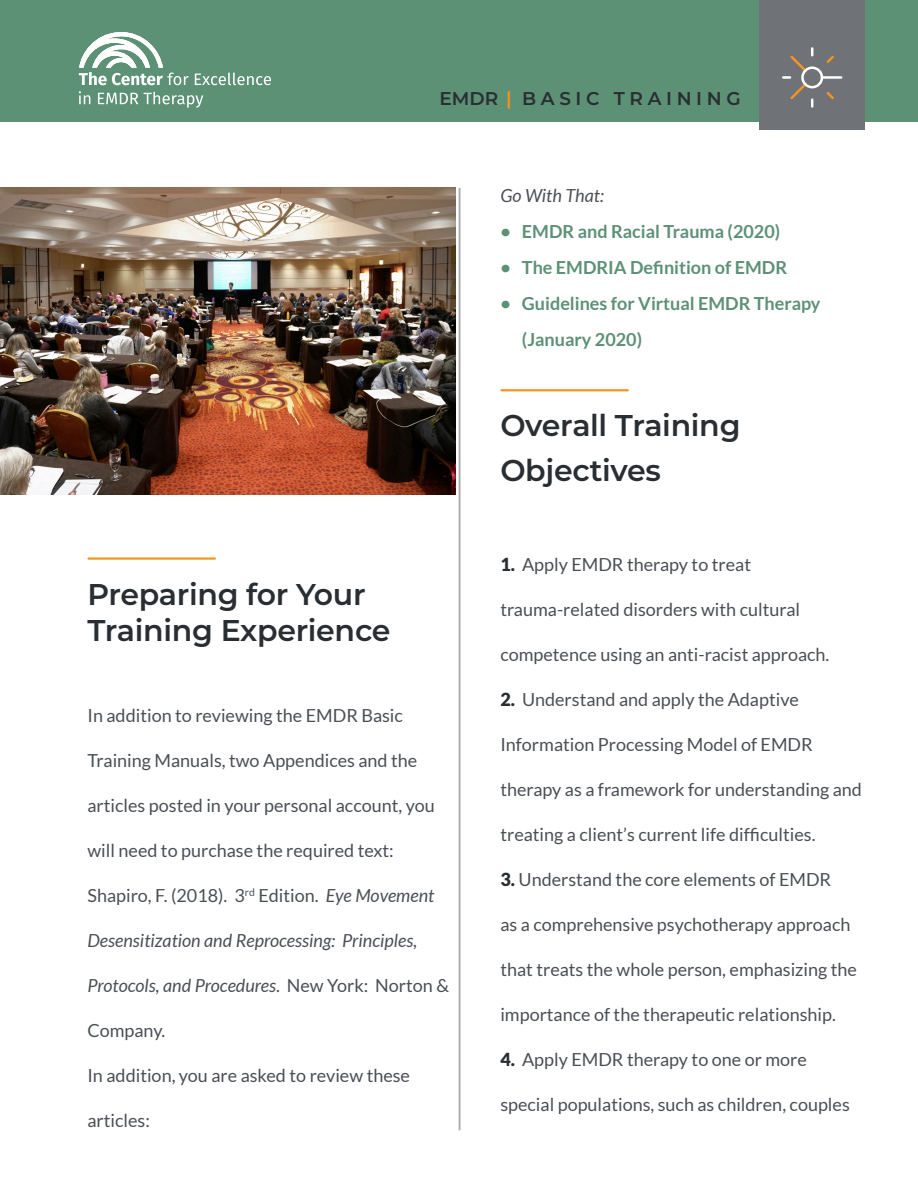
<style>
.page{position:relative;width:918px;height:1188px;background:#fff}
.page>*{position:absolute;margin:0;border:0;box-sizing:border-box;transform-origin:0 0}
.t1{font:600 30px/36px "Montserrat";letter-spacing:-.01em;color:#292e33}
.t2{font:600 18.45px "Montserrat";letter-spacing:.25em;color:#292e33}
.t3{font:18px "Lato";color:#4b4f55}
.t4{font:700 18px "Lato";color:#5c9176}
.t5{font:italic 18px "Lato";color:#4b4f55}
.s1{color:#f7941e}
.s2{font-style:italic}
.s3{font-style:normal}
.s4{font-weight:900;color:#292e33}
</style>
<div class="page">
<img style="left:0;top:188px;width:456px;height:307px">
<hr style="left:89px;top:557px;width:126px;height:3px;background:#f7941e">
<hr style="left:501px;top:389px;width:127px;height:2px;background:#f7941e">
<hr style="left:459px;top:188px;width:1px;height:942px;background:#a9abad">
<div style="left:0;top:0;width:918px;height:122px;background:#5c9176"></div>
<div style="left:759px;top:0;width:106px;height:130px;background:#6f7277"></div>
<hr style="left:822px;top:76px;width:19px;height:3px;background:#fff">
<svg style="left:826px;top:55px;width:8px;height:8px"></svg>
<svg style="left:826px;top:92px;width:8px;height:8px"></svg>
<svg style="left:783px;top:48px;width:30px;height:59px"></svg>
<div style="left:801px;top:67px;width:22px;height:21px;border:3px solid #fff;border-radius:50%"></div>
<svg style="left:79px;top:32px;width:110px;height:53px"></svg>
<svg style="left:195px;top:73px;width:76px;height:12px"></svg>
<svg style="left:79px;top:91px;width:11px;height:13px"></svg>
<svg style="left:98px;top:93px;width:40px;height:11px"></svg>
<svg style="left:144px;top:92px;width:59px;height:16px"></svg>
<p class="t2" style="left:439px;top:86px;width:303px">EMDR <span class="s1">|</span> BASIC TRAINING</p>
<p class="t5" style="left:500px;top:186px;width:105px">Go With That:</p>
<p class="t4" style="left:500px;top:222px;width:281px">• EMDR and Racial Trauma (2020)</p>
<p class="t4" style="left:500px;top:258px;width:288px">• The EMDRIA Definition of EMDR</p>
<p class="t4" style="left:500px;top:294px;width:322px">• Guidelines for Virtual EMDR Therapy</p>
<p class="t4" style="left:522px;top:330px;width:122px">(January 2020)</p>
<p class="t1" style="left:87px;top:575px;width:305px">Preparing for Your<br>Training Experience</p>
<p class="t3" style="left:87px;top:705px;width:317px">In addition to reviewing the EMDR Basic</p>
<p class="t3" style="left:87px;top:750px;width:331px">Training Manuals, two Appendices and the</p>
<p class="t3" style="left:87px;top:795px;width:349px">articles posted in your personal account, you</p>
<p class="t3" style="left:87px;top:840px;width:308px">will need to purchase the required text:</p>
<p class="t3" style="left:87px;top:885px;width:348px">Shapiro, F. (2018). 3<sup>rd</sup> Edition. <span class="s2">Eye Movement</span></p>
<p class="t5" style="left:87px;top:930px;width:331px">Desensitization and Reprocessing: Principles,</p>
<p class="t5" style="left:87px;top:975px;width:363px">Protocols, and Procedures<span class="s3">. New York: Norton &amp;</span></p>
<p class="t3" style="left:87px;top:1020px;width:79px">Company.</p>
<p class="t3" style="left:87px;top:1065px;width:324px">In addition, you are asked to review these</p>
<p class="t3" style="left:87px;top:1110px;width:64px">articles:</p>
<p class="t1" style="left:500px;top:406px;width:242px">Overall Training</p>
<p class="t1" style="left:500px;top:451px;width:162px">Objectives</p>
<p class="t3" style="left:500px;top:555px;width:252px"><span class="s4">1.</span> Apply EMDR therapy to treat</p>
<p class="t3" style="left:500px;top:600px;width:301px">trauma-related disorders with cultural</p>
<p class="t3" style="left:500px;top:645px;width:331px">competence using an anti-racist approach.</p>
<p class="t3" style="left:500px;top:690px;width:300px"><span class="s4">2.</span> Understand and apply the Adaptive</p>
<p class="t3" style="left:500px;top:735px;width:314px">Information Processing Model of EMDR</p>
<p class="t3" style="left:500px;top:780px;width:363px">therapy as a framework for understanding and</p>
<p class="t3" style="left:500px;top:825px;width:317px">treating a client’s current life difficulties.</p>
<p class="t3" style="left:500px;top:870px;width:332px"><span class="s4">3.</span> Understand the core elements of EMDR</p>
<p class="t3" style="left:500px;top:915px;width:352px">as a comprehensive psychotherapy approach</p>
<p class="t3" style="left:500px;top:960px;width:358px">that treats the whole person, emphasizing the</p>
<p class="t3" style="left:500px;top:1005px;width:337px">importance of the therapeutic relationship.</p>
<p class="t3" style="left:500px;top:1050px;width:308px"><span class="s4">4.</span> Apply EMDR therapy to one or more</p>
<p class="t3" style="left:500px;top:1095px;width:351px">special populations, such as children, couples</p>
</div>
